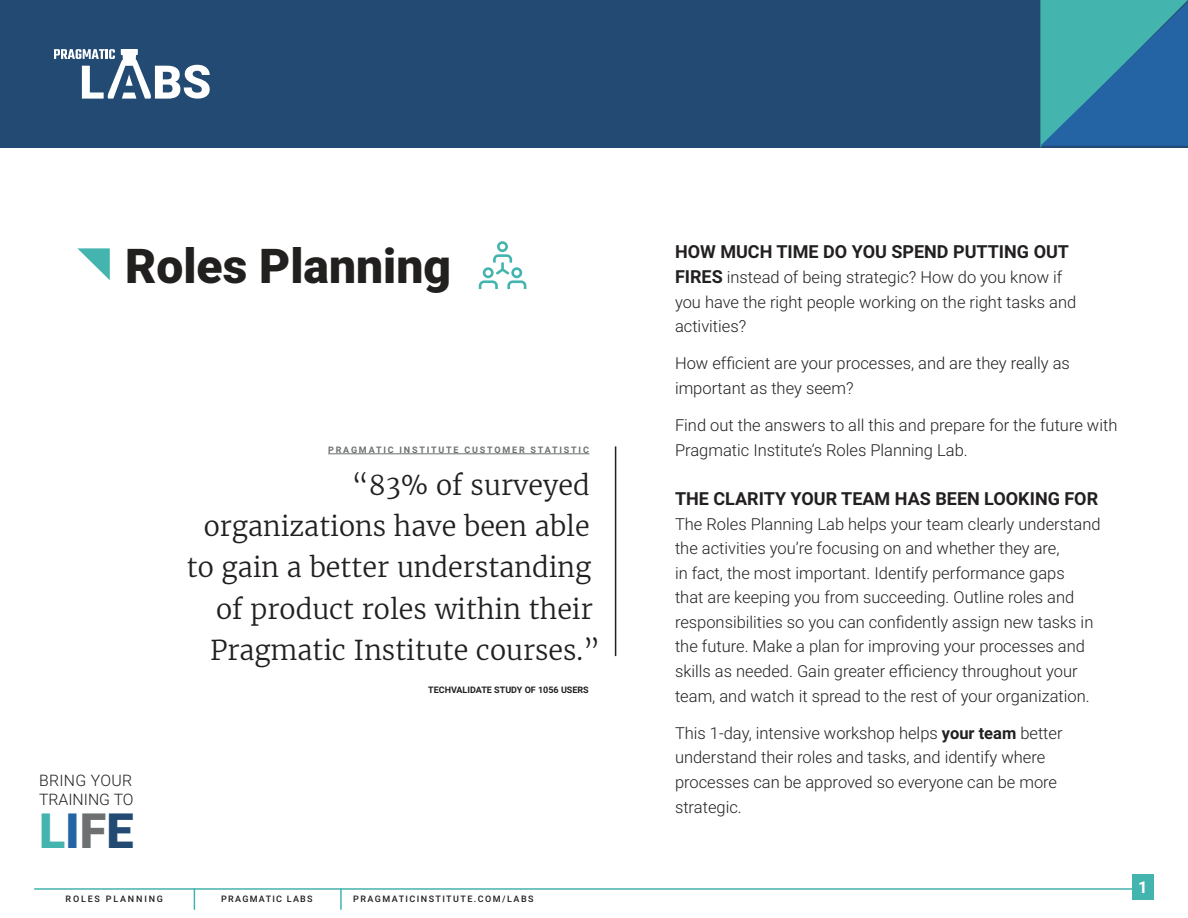
<style>
.page{position:relative;width:1188px;height:918px;background:#fff}
.page>*{position:absolute;margin:0;border:0;box-sizing:border-box;transform-origin:0 0}
.t1{font:900 48.6px "Roboto";color:#44b4ae}
.t2{font:900 48px "Roboto";color:#221f1f}
.t3{font:300 27px "Merriweather";color:#221f1f}
.t4{font:700 18px "Roboto";color:#221f1f}
.t5{font:300 16.5px/24.6px "Roboto";color:#221f1f}
.t6{font:700 16.5px "Roboto";color:#fff}
.t7{font:300 15.9px/19px "Roboto";color:#221f1f}
.t8{font:700 9px "Roboto";letter-spacing:.2em;color:#6d7070}
.t9{font:700 9px "Roboto";color:#221f1f}
.t10{font:500 9px "Roboto";letter-spacing:.16em;color:#221f1f}
.t11{font:500 9px "Roboto";letter-spacing:.14em;color:#221f1f}
.t12{font:500 9px "Roboto";letter-spacing:.2em;color:#221f1f}
.s1{font-weight:700;font-size:18px}
.s2{font-weight:700}
.s3{color:#2564a4}
.s4{color:#6d7070}
.s5{color:#224a73}
</style>
<div class="page">
<div style="left:0;top:0;width:1188px;height:148px;background:#224a73"></div>
<svg style="left:54px;top:49px;width:156px;height:50px"></svg>
<svg style="left:1040px;top:0;width:148px;height:148px;background:#348aa7"></svg>
<hr style="left:34px;top:888px;width:1120px;height:2px;background:#44b4ae">
<svg style="left:194px;top:890px;width:1px;height:20px"></svg>
<hr style="left:340px;top:888px;width:2px;height:22px;background:#44b4ae">
<div style="left:1132px;top:875px;width:22px;height:25px;background:#44b4ae"></div>
<svg style="left:77px;top:248px;width:33px;height:32px"></svg>
<hr style="left:328px;top:454px;width:262px;height:1px;background:#6d7070">
<hr style="left:615px;top:446px;width:1px;height:210px;background:#221f1f">
<svg style="left:479px;top:241px;width:47px;height:48px"></svg>
<h2 class="t2" style="left:125px;top:247px;width:328px">Roles Planning</h2>
<p class="t4" style="left:675px;top:245px;width:396px">HOW MUCH TIME DO YOU SPEND PUTTING OUT</p>
<p class="t5" style="left:675px;top:266px;width:403px"><span class="s1">FIRES</span> instead of being strategic? How do you know if you have the right people working on the right tasks and activities?</p>
<p class="t5" style="left:675px;top:351px;width:396px">How efficient are your processes, and are they really as important as they seem?</p>
<p class="t5" style="left:675px;top:414px;width:444px">Find out the answers to all this and prepare for the future with<br>Pragmatic Institute’s Roles Planning Lab.</p>
<p class="t4" style="left:675px;top:492px;width:425px">THE CLARITY YOUR TEAM HAS BEEN LOOKING FOR</p>
<p class="t5" style="left:675px;top:513px;width:427px">The Roles Planning Lab helps your team clearly understand the activities you’re focusing on and whether they are,<br>in fact, the most important. Identify performance gaps<br>that are keeping you from succeeding. Outline roles and responsibilities so you can confidently assign new tasks in the future. Make a plan for improving your processes and skills as needed. Gain greater efficiency throughout your team, and watch it spread to the rest of your organization.</p>
<p class="t5" style="left:675px;top:720px;width:389px">This 1-day, intensive workshop helps <span class="s2">your team</span> better understand their roles and tasks, and identify where processes can be approved so everyone can be more strategic.</p>
<p class="t8" style="left:328px;top:447px;width:262px">PRAGMATIC INSTITUTE CUSTOMER STATISTIC</p>
<h3 class="t3" style="left:352px;top:472px;width:239px">“83% of surveyed</h3>
<h3 class="t3" style="left:204px;top:513px;width:387px">organizations have been able</h3>
<h3 class="t3" style="left:187px;top:555px;width:406px">to gain a better understanding</h3>
<h3 class="t3" style="left:216px;top:596px;width:378px">of product roles within their</h3>
<h3 class="t3" style="left:210px;top:637px;width:392px">Pragmatic Institute courses.”</h3>
<p class="t9" style="left:428px;top:686px;width:162px">TECHVALIDATE STUDY OF 1056 USERS</p>
<p class="t7" style="left:39px;top:771px;width:96px">BRING YOUR<br>TRAINING TO</p>
<h1 class="t1" style="left:39px;top:803px;width:96px">L<span class="s3">I</span><span class="s4">F</span><span class="s5">E</span></h1>
<p class="t12" style="left:66px;top:896px;width:99px">ROLES PLANNING</p>
<p class="t11" style="left:221px;top:894px;width:93px">PRAGMATIC LABS</p>
<p class="t10" style="left:353px;top:894px;width:182px">PRAGMATICINSTITUTE.COM/LABS</p>
<p class="t6" style="left:1138px;top:881px;width:11px">1</p>
</div>
